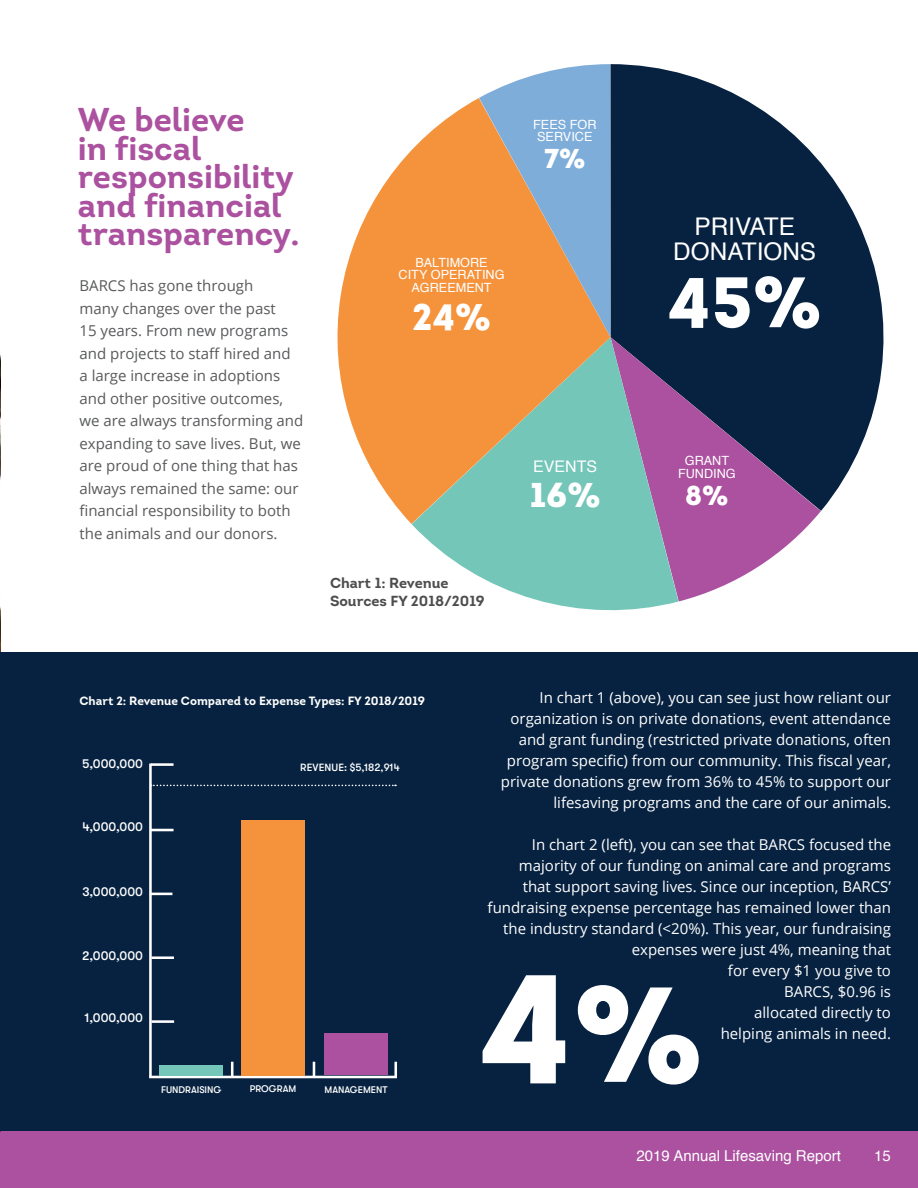
<style>
.page{position:relative;width:918px;height:1188px;background:#fff}
.page>*{position:absolute;margin:0;border:0;box-sizing:border-box;transform-origin:0 0}
.t1{font:900 154.5px "Intro";color:#fff}
.t2{font:900 71.25px "Intro";color:#fff}
.t3{font:900 37.05px "Intro";color:#fff}
.t4{font:900 34.35px "Intro";color:#fff}
.t5{font:700 33px/28.5px "Intro";color:#ab519f}
.t6{font:900 27.3px "Intro";color:#fff}
.t7{font:24.3px/24.3px "Helvetica";color:#fff;text-align:center}
.t8{font:16.05px "Helvetica";color:#fff}
.t9{font:15px/21px "Open Sans";color:#fff;text-align:right}
.t10{font:15px/22.5px "Open Sans";color:#58595b}
.t11{font:15px "Helvetica";color:#fff}
.t12{font:700 14.55px/17.5px "Intro";color:#4d4d4f}
.t13{font:12.75px/12.8px "Helvetica";color:#fff;text-align:center}
.t14{font:500 12.75px "GT Walsheim";color:#fff}
.t15{font:700 12px "Intro";color:#fff}
.t16{font:500 10.5px "GT Walsheim";letter-spacing:.01em;color:#fff}
.t17{font:500 9.6px "GT Walsheim";color:#fff}
.s1{font-size:135px}
</style>
<div class="page">
<div style="left:0;top:1131px;width:918px;height:57px;background:#ab519f"></div>
<img style="left:0;top:354px;width:1px;height:778px">
<div style="left:0;top:652px;width:917px;height:479px;background:#072240"></div>
<svg style="left:611px;top:64px;width:273px;height:447px;fill:#072240"></svg>
<svg style="left:679px;top:337px;width:142px;height:264px;background:#6e5382"></svg>
<svg style="left:412px;top:337px;width:267px;height:274px;fill:#74c6b8"></svg>
<svg style="left:337px;top:98px;width:274px;height:426px;fill:#f5933c"></svg>
<svg style="left:479px;top:64px;width:132px;height:273px;background:#b8a595"></svg>
<hr style="left:149px;top:1076px;width:248px;height:2px;background:#fff">
<hr style="left:149px;top:764px;width:3px;height:314px;background:#fff">
<hr style="left:394px;top:1062px;width:3px;height:15px;background:#fff">
<svg style="left:313px;top:1062px;width:2px;height:14px"></svg>
<svg style="left:231px;top:1062px;width:2px;height:14px"></svg>
<hr style="left:151px;top:956px;width:23px;height:3px;background:#fff">
<hr style="left:150px;top:893px;width:22px;height:2px;background:#fff">
<hr style="left:151px;top:1020px;width:23px;height:3px;background:#fff">
<div style="left:159px;top:1065px;width:64px;height:11px;background:#74c6b8"></div>
<div style="left:324px;top:1033px;width:64px;height:42px;background:#ab519f"></div>
<div style="left:242px;top:820px;width:63px;height:255px;background:#f5933c"></div>
<hr style="left:151px;top:829px;width:23px;height:2px;background:#fff">
<hr style="left:151px;top:763px;width:23px;height:3px;background:#fff">
<svg style="left:152px;top:785px;width:244px;height:1px"></svg>
<h3 class="t5" style="left:78px;top:105px;width:223px">We believe<br>in fiscal responsibility and financial transparency.</h3>
<p class="t10" style="left:80px;top:274px;width:225px">BARCS has gone through<br>many changes over the past<br>15 years. From new programs and projects to staff hired and<br>a large increase in adoptions and other positive outcomes, we are always transforming and expanding to save lives. But, we are proud of one thing that has always remained the same: our financial responsibility to both the animals and our donors.</p>
<p class="t13" style="left:533px;top:118px;width:65px">FEES FOR<br>SERVICE</p>
<h3 class="t6" style="left:544px;top:141px;width:43px">7%</h3>
<p class="t13" style="left:399px;top:256px;width:107px">BALTIMORE<br>CITY OPERATING<br>AGREEMENT</p>
<h3 class="t3" style="left:412px;top:293px;width:80px">24%</h3>
<p class="t12" style="left:330px;top:574px;width:156px">Chart 1: Revenue<br>Sources FY 2018/2019</p>
<p class="t8" style="left:533px;top:454px;width:65px">EVENTS</p>
<h3 class="t4" style="left:530px;top:472px;width:72px">16%</h3>
<h3 class="t7" style="left:673px;top:215px;width:144px">PRIVATE<br>DONATIONS</h3>
<h2 class="t2" style="left:668px;top:255px;width:155px">45%</h2>
<p class="t13" style="left:678px;top:455px;width:59px">GRANT<br>FUNDING</p>
<h3 class="t6" style="left:685px;top:478px;width:45px">8%</h3>
<p class="t15" style="left:80px;top:693px;width:347px">Chart 2: Revenue Compared to Expense Types: FY 2018/2019</p>
<p class="t14" style="left:82px;top:756px;width:62px">5,000,000</p>
<p class="t14" style="left:83px;top:820px;width:62px">4,000,000</p>
<p class="t14" style="left:82px;top:884px;width:62px">3,000,000</p>
<p class="t14" style="left:82px;top:948px;width:62px">2,000,000</p>
<p class="t14" style="left:84px;top:1010px;width:60px">1,000,000</p>
<p class="t16" style="left:300px;top:761px;width:101px">REVENUE: $5,182,914</p>
<p class="t17" style="left:161px;top:1084px;width:62px">FUNDRAISING</p>
<p class="t17" style="left:250px;top:1084px;width:48px">PROGRAM</p>
<p class="t17" style="left:325px;top:1084px;width:65px">MANAGEMENT</p>
<p class="t9" style="left:501px;top:686px;width:392px">In chart 1 (above), you can see just how reliant our organization is on private donations, event attendance and grant funding (restricted private donations, often program specific) from our community. This fiscal year, private donations grew from 36% to 45% to support our lifesaving programs and the care of our animals.</p>
<p class="t9" style="left:488px;top:833px;width:405px">In chart 2 (left), you can see that BARCS focused the majority of our funding on animal care and programs that support saving lives. Since our inception, BARCS’ fundraising expense percentage has remained lower than the industry standard (&lt;20%). This year, our fundraising expenses were just 4%, meaning that<br>for every $1 you give to<br>BARCS, $0.96 is<br>allocated directly to</p>
<h1 class="t1" style="left:479px;top:926px;width:225px">4<span class="s1">%</span></h1>
<p class="t9" style="left:721px;top:1022px;width:172px">helping animals in need.</p>
<p class="t11" style="left:637px;top:1144px;width:206px">2019 Annual Lifesaving Report</p>
<p class="t11" style="left:874px;top:1144px;width:18px">15</p>
</div>
